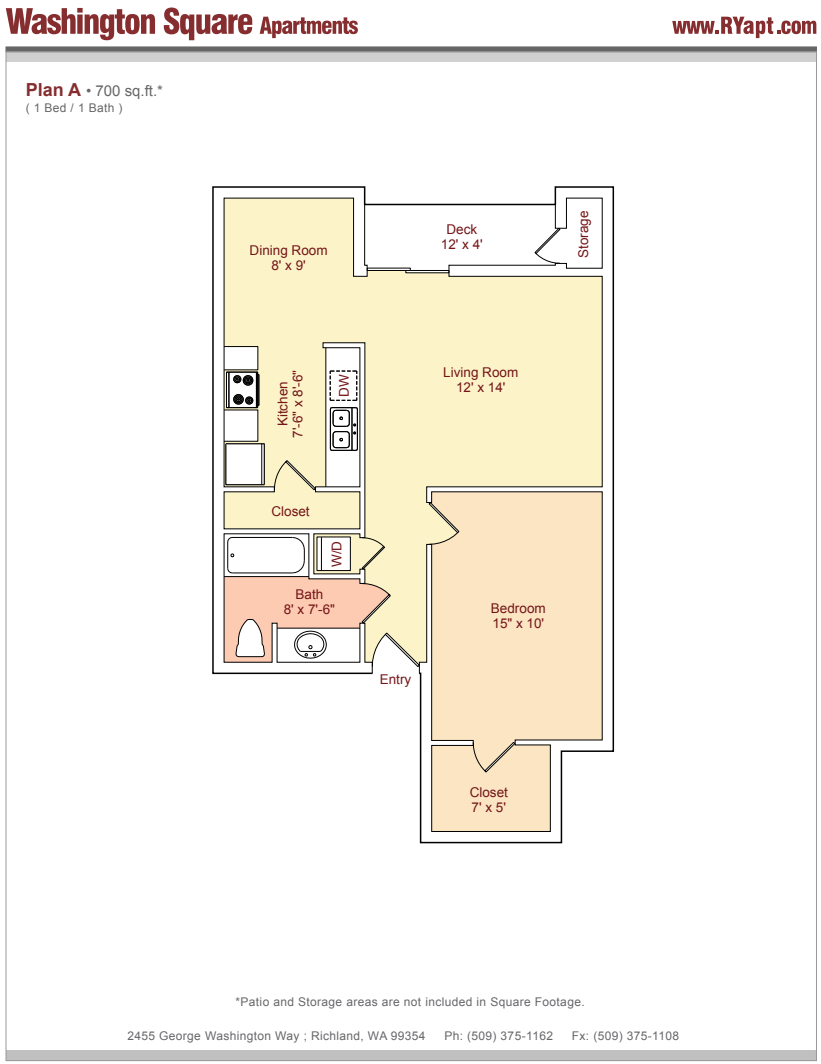
<style>
.page{position:relative;width:821px;height:1064px;background:#fff}
.page>*{position:absolute;margin:0;border:0;box-sizing:border-box;transform-origin:0 0}
.t1{font:15px "Arial";color:#666}
.t2{font:13.5px/15px "Arial";color:#741518;text-align:center}
.t3{font:12px "Arial";letter-spacing:.03em;color:#66676a}
.t4{font:12px "Arial";letter-spacing:.03em;color:#666}
.s1{font-weight:700;font-size:18px;color:#862d2f}
</style>
<div class="page">
<div style="left:6px;top:1050px;width:810px;height:10px;background:#c0c0c0"></div>
<div style="left:6px;top:52px;width:810px;height:10px;background:#d0d0d0"></div>
<div style="left:6px;top:47px;width:810px;height:5px;background:#666"></div>
<svg style="left:6px;top:8px;width:149px;height:32px"></svg>
<svg style="left:164px;top:8px;width:88px;height:32px"></svg>
<svg style="left:260px;top:17px;width:98px;height:21px"></svg>
<svg style="left:672px;top:17px;width:144px;height:21px"></svg>
<svg style="left:212px;top:186px;width:402px;height:658px"></svg>
<svg style="left:224px;top:198px;width:148px;height:475px"></svg>
<svg style="left:419px;top:198px;width:183px;height:633px"></svg>
<hr style="left:325px;top:348px;width:1px;height:139px;background:#000">
<svg style="left:534px;top:228px;width:26px;height:36px"></svg>
<svg style="left:428px;top:502px;width:31px;height:42px"></svg>
<svg style="left:224px;top:537px;width:196px;height:130px"></svg>
<svg style="left:473px;top:741px;width:42px;height:31px"></svg>
<div style="left:224px;top:346px;width:34px;height:24px;border:1px solid #000"></div>
<svg style="left:274px;top:460px;width:42px;height:30px"></svg>
<div style="left:317px;top:537px;width:33px;height:33px;background:#fff"></div>
<hr style="left:321px;top:537px;width:1px;height:33px;background:#000">
<svg style="left:330px;top:371px;width:27px;height:30px"></svg>
<p class="t1" style="left:26px;top:81px;width:139px"><span class="s1">Plan A</span> • 700 sq.ft.*</p>
<p class="t4" style="left:26px;top:100px;width:98px">( 1 Bed / 1 Bath )</p>
<p class="t2" style="left:249px;top:243px;width:80px">Dining Room<br>8' x 9'</p>
<p class="t2" style="left:441px;top:221px;width:43px">Deck<br>12' x 4'</p>
<p class="t2" style="left:576px;top:258px;width:49px;rotate:-90deg">Storage</p>
<p class="t2" style="left:275px;top:438px;width:70px;rotate:-90deg">Kitchen<br>7'-6" x 8'-6"</p>
<p class="t2" style="left:336px;top:397px;width:24px;rotate:-90deg">DW</p>
<p class="t2" style="left:271px;top:504px;width:40px">Closet</p>
<p class="t2" style="left:329px;top:567px;width:28px;rotate:-90deg">W/D</p>
<p class="t2" style="left:284px;top:587px;width:53px">Bath<br>8' x 7'-6"</p>
<p class="t2" style="left:380px;top:672px;width:33px">Entry</p>
<p class="t2" style="left:443px;top:365px;width:77px">Living Room<br>12' x 14'</p>
<p class="t2" style="left:491px;top:601px;width:56px;text-align:left">Bedroom<br>15" x 10'</p>
<p class="t2" style="left:469px;top:784px;width:40px;text-align:left">Closet<br>7' x 5'</p>
<p class="t3" style="left:235px;top:993px;width:350px">*Patio and Storage areas are not included in Square Footage.</p>
<p class="t3" style="left:127px;top:1027px;width:299px">2455 George Washington Way ; Richland, WA 99354</p>
<p class="t3" style="left:444px;top:1027px;width:110px">Ph: (509) 375-1162</p>
<p class="t3" style="left:572px;top:1027px;width:109px">Fx: (509) 375-1108</p>
</div>
